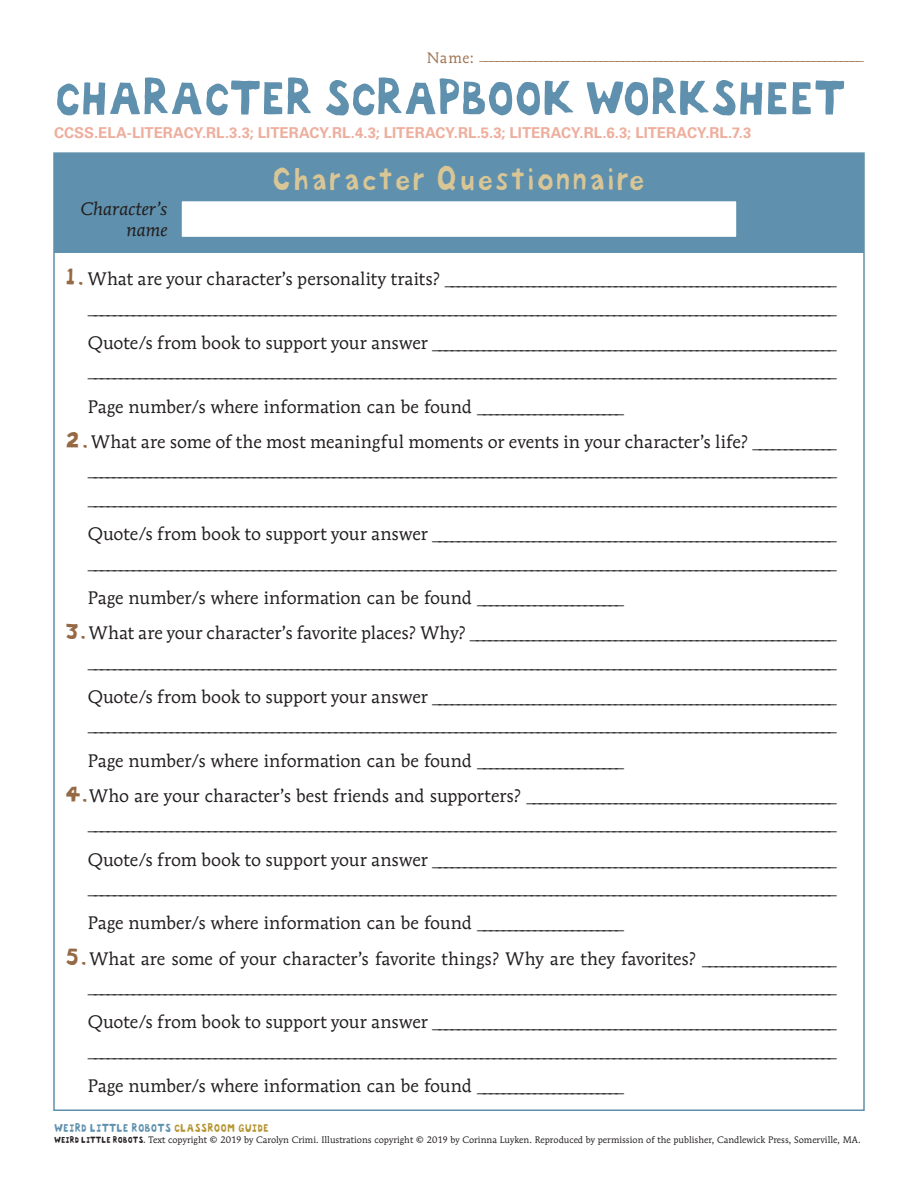
<style>
.page{position:relative;width:918px;height:1188px;background:#fff}
.page>*{position:absolute;margin:0;border:0;box-sizing:border-box;transform-origin:0 0}
.MOREMain_Head{font:51px "Bokka Solid";letter-spacing:-.1em;color:#5f90ad}
.t1{font:27px "Bokka Solid";color:#d9c696}
.t2{font:18px/28.5px "Mendoza Roman Std";letter-spacing:-.005em;color:#231f20}
.t3{font:italic 18px/21px "Mendoza Roman Std";color:#231f20;text-align:right}
.Instructions{font:700 15px "Univers LT Std";color:#eeae9d}
.t4{font:700 condensed 15px "Univers LT Std";color:#9e7452}
.t5{font:12px "Bokka Solid";letter-spacing:-.06em;color:#5f90ad;scale:.94 1}
.t6{font:9.3px "Mendoza Roman Std";color:#231f20}
.s1{font-family:"Mendoza Roman Std";font-weight:400;font-stretch:normal}
.s2{font-size:36px}
.s3{font-family:"Bokka Solid";font-size:22.5px;color:#966945}
.s4{color:#b59633}
.s5{font-family:"Bokka Solid"}
</style>
<div class="page">
<div style="left:54px;top:153px;width:810px;height:100px;background:#5f90ad"></div>
<div style="left:180px;top:200px;width:558px;height:38px;background:#fff;border:2px solid #5f90ad"></div>
<p class="t4" style="left:427px;top:46px;width:439px"><span class="s1">N a m e :</span> ______________________________________________________________________</p>
<p class="MOREMain_Head" style="left:54px;top:63px;width:797px">CHARACTER SCRAPBOOK WORKSHEET</p>
<p class="Instructions" style="left:54px;top:124px;width:699px">CCSS.ELA-LITERACY.RL.3.3; LITERACY.RL.4.3; LITERACY.RL.5.3; LITERACY.RL.6.3; LITERACY.RL.7.3</p>
<p class="t1" style="left:272px;top:162px;width:376px"><span class="s2">C</span>haracter <span class="s2">Q</span>uestionnaire</p>
<p class="t3" style="left:81px;top:198px;width:89px">Character’s name</p>
<p class="t2" style="left:65px;top:265px;width:773px;text-align:right"><span class="s3">1.</span> W hat a re you r c ha rac t er ’s per sona l it y t ra it s? ______________________________________________________________ ______________________________________________________________________________________________________________________</p>
<p class="t2" style="left:88px;top:328px;width:751px">Quot e/s f rom book to suppor t you r a ns wer ________________________________________________________________ ______________________________________________________________________________________________________________________</p>
<p class="t2" style="left:88px;top:392px;width:538px">Page number/s where information can be found _______________________</p>
<p class="t2" style="left:88px;top:427px;width:751px;text-align:justify;text-indent:-22px"><span class="s3">2.</span> What are some of the most meaningful moments or events in your character’s life? _____________ __________________________________________________________________________________________________________________________ ______________________________________________________________________________________________________________________</p>
<p class="t2" style="left:88px;top:520px;width:751px">Quot e/s f rom book to suppor t you r a ns wer ________________________________________________________________ ______________________________________________________________________________________________________________________</p>
<p class="t2" style="left:88px;top:583px;width:538px">Page number/s where information can be found _______________________</p>
<p class="t2" style="left:65px;top:619px;width:773px;text-align:right"><span class="s3">3.</span> W hat a re you r c ha rac t er ’s favor it e places? W hy? __________________________________________________________ ______________________________________________________________________________________________________________________</p>
<p class="t2" style="left:88px;top:682px;width:751px">Quot e/s f rom book to suppor t you r a ns wer ________________________________________________________________ ______________________________________________________________________________________________________________________</p>
<p class="t2" style="left:88px;top:746px;width:538px">Page number/s where information can be found _______________________</p>
<p class="t2" style="left:65px;top:781px;width:773px;text-align:right"><span class="s3">4.</span>W ho a re you r c ha rac t er ’s bes t f r iends a nd suppor t er s? _________________________________________________ ______________________________________________________________________________________________________________________</p>
<p class="t2" style="left:88px;top:845px;width:751px">Quot e/s f rom book to suppor t you r a ns wer ________________________________________________________________ ______________________________________________________________________________________________________________________</p>
<p class="t2" style="left:88px;top:909px;width:538px">Page number/s where information can be found _______________________</p>
<p class="t2" style="left:65px;top:944px;width:773px;text-align:right"><span class="s3">5.</span>What are some of your character’s favorite things? Why are they favorites? _____________________ ______________________________________________________________________________________________________________________</p>
<p class="t2" style="left:88px;top:1008px;width:751px">Quot e/s f rom book to suppor t you r a ns wer ________________________________________________________________ ______________________________________________________________________________________________________________________</p>
<p class="t2" style="left:88px;top:1072px;width:538px">Page number/s where information can be found _______________________</p>
<p class="t5" style="left:54px;top:1119px;width:231px">WEIRD LITTLE ROBOTS <span class="s4">CLASSROOM GUIDE</span></p>
<p class="t6" style="left:54px;top:1134px;width:808px"><span class="s5">WEIRD LITTLE ROBOTS.</span> Text copyright © 2019 by Carolyn Crimi. Illustrations copyright © 2019 by Corinna Luyken. Reproduced by permission of the publisher, Candlewick Press, Somerville, MA.</p>
</div>
